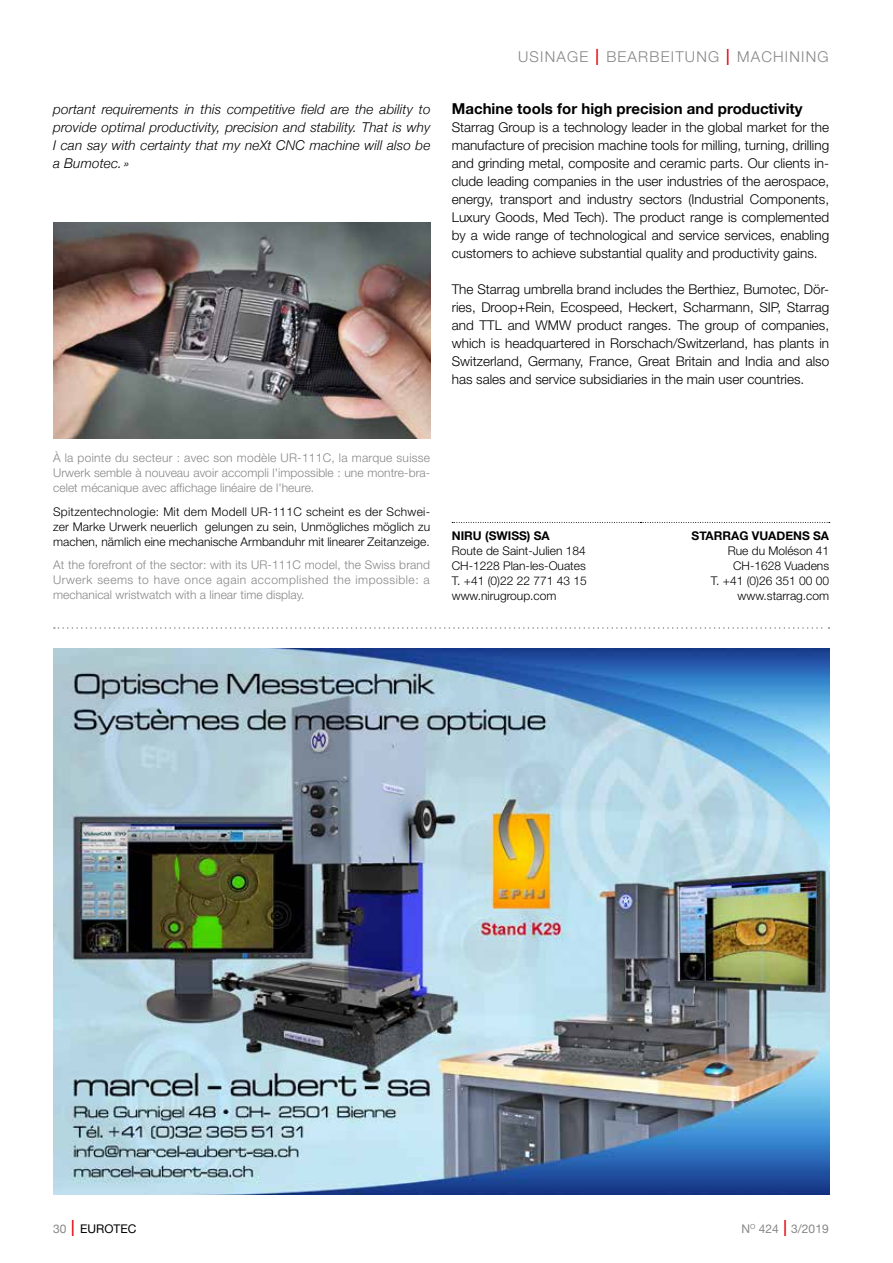
<style>
.page{position:relative;width:893px;height:1263px;background:#fff}
.page>*{position:absolute;margin:0;border:0;box-sizing:border-box;transform-origin:0 0}
.t1{font:700 15px "Helvetica Neue";color:#000}
.t2{font:300 15px "Helvetica Neue";letter-spacing:.08em;color:#878787}
.t3{font:300 13.5px/18px "Helvetica Neue";color:#000;text-align:justify}
.t4{font:italic 300 13.5px/18px "Helvetica Neue";letter-spacing:.01em;color:#000;text-align:justify}
.t5{font:300 12px/15px "Helvetica Neue";color:#000;text-align:justify}
.t6{font:300 12px/15px "Helvetica Neue";letter-spacing:.005em;color:#878787;text-align:justify}
.t7{font:700 12px "Helvetica Neue";color:#000}
.t8{font:12px "Helvetica Neue";color:#878787}
.t9{font:12px "Helvetica Neue";color:#000}
.s1{font-stretch:condensed;font-size:22.5px;color:#e30613}
.s2{color:#878787}
.s3{font-weight:300;font-stretch:condensed;font-size:22.5px;color:#e30613}
</style>
<div class="page">
<svg style="left:54px;top:627px;width:775px;height:2px"></svg>
<img style="left:53px;top:222px;width:377px;height:216px">
<svg style="left:452px;top:522px;width:378px;height:1px"></svg>
<img style="left:53px;top:649px;width:776px;height:545px">
<p class="t4" style="left:53px;top:99px;width:379px">portant requirements in this competitive field are the ability to provide optimal productivity, precision and stability. That is why I can say with certainty that my neXt CNC machine will also be a Bumotec. »</p>
<p class="t2" style="left:518px;top:47px;width:312px">USINAGE <span class="s1">I</span> BEARBEITUNG <span class="s1">I</span> MACHINING</p>
<p class="t1" style="left:452px;top:97px;width:352px">Machine tools for high precision and productivity</p>
<p class="t3" style="left:452px;top:118px;width:379px">Starrag Group is a technology leader in the global market for the manufacture of precision machine tools for milling, turning, drilling and grinding metal, composite and ceramic parts. Our clients in&shy;clude leading companies in the user industries of the aerospace, energy, transport and industry sectors (Industrial Components, Luxury Goods, Med Tech). The product range is complemented by a wide range of technological and service services, enabling customers to achieve substantial quality and productivity gains.</p>
<p class="t3" style="left:452px;top:280px;width:379px">The Starrag umbrella brand includes the Berthiez, Bumotec, Dör&shy;ries, Droop+Rein, Ecospeed, Heckert, Scharmann, SIP, Starrag and TTL and WMW product ranges. The group of companies, which is headquartered in Rorschach/Switzerland, has plants in Switzerland, Germany, France, Great Britain and India and also has sales and service subsidiaries in the main user countries.</p>
<p class="t6" style="left:53px;top:450px;width:379px">À la pointe du secteur : avec son modèle UR-111C, la marque suisse Urwerk semble à nouveau avoir accompli l'impossible : une montre-bra&shy;celet mécanique avec affichage linéaire de l'heure.</p>
<p class="t5" style="left:53px;top:504px;width:378px">Spitzentechnologie: Mit dem Modell UR-111C scheint es der Schwei&shy;zer Marke Urwerk neuerlich gelungen zu sein, Unmögliches möglich zu machen, nämlich eine mechanische Armbanduhr mit linearer Zeitanzeige.</p>
<p class="t6" style="left:53px;top:557px;width:378px">At the forefront of the sector: with its UR-111C model, the Swiss brand Urwerk seems to have once again accomplished the impossible: a mechanical wristwatch with a linear time display.</p>
<p class="t7" style="left:452px;top:526px;width:100px">NIRU (SWISS) SA</p>
<p class="t5" style="left:452px;top:543px;width:137px">Route de Saint-Julien 184<br>CH-1228 Plan-les-Ouates T. +41 (0)22 22 771 43 15 www.nirugroup.com</p>
<p class="t7" style="left:692px;top:526px;width:139px">STARRAG VUADENS SA</p>
<p class="t5" style="left:711px;top:543px;width:120px;text-align:right">Rue du Moléson 41<br>CH-1628 Vuadens<br>T. +41 (0)26 351 00 00 www.starrag.com</p>
<p class="t9" style="left:53px;top:1221px;width:85px"><span class="s2">30</span> <span class="s3">I</span> EUROTEC</p>
<p class="t8" style="left:741px;top:1221px;width:89px">N<sup>O</sup> 424 <span class="s3">I</span> 3/2019</p>
</div>
